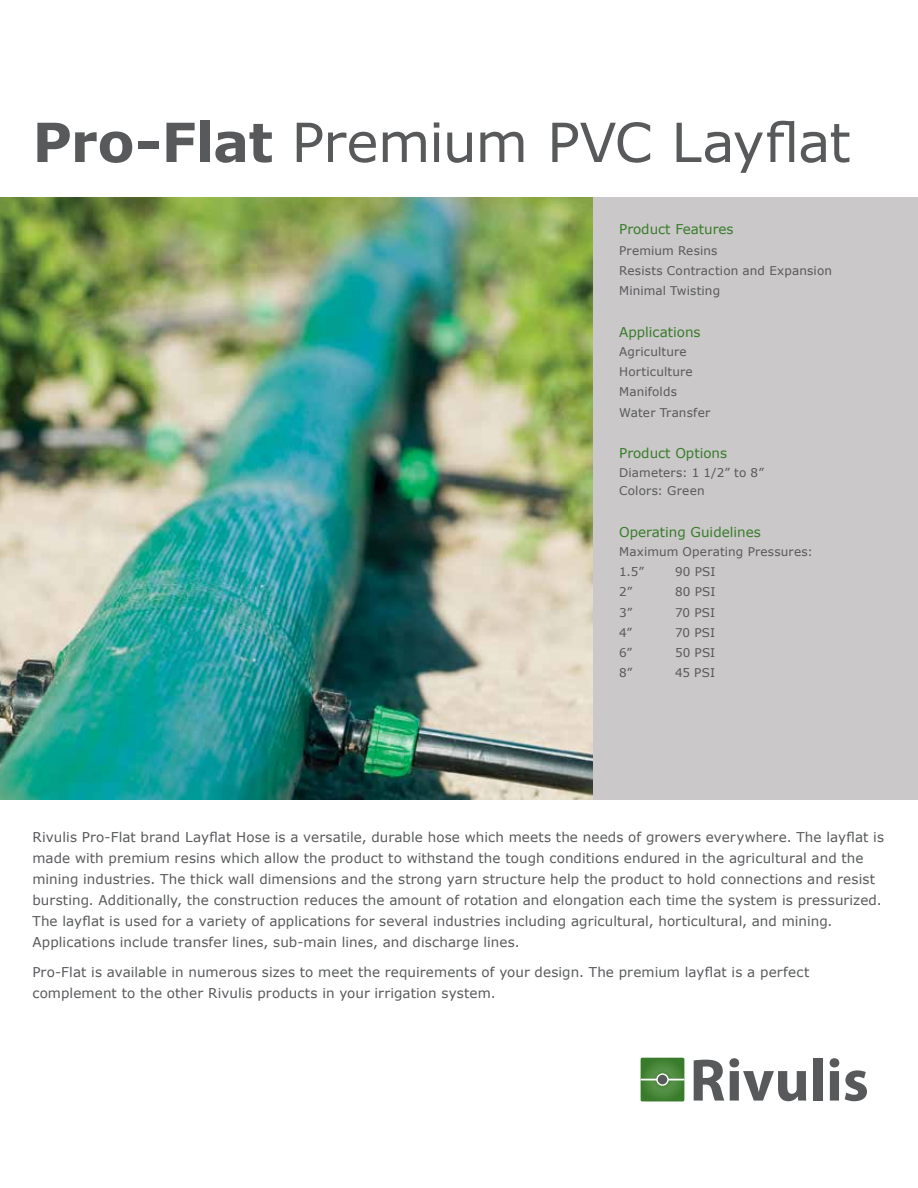
<style>
.page{position:relative;width:918px;height:1188px;background:#fff}
.page>*{position:absolute;margin:0;border:0;box-sizing:border-box;transform-origin:0 0}
.t1{font:54px "Verdana";letter-spacing:-.02em;color:#58595b}
.t2{font:13.5px/21px "Verdana";letter-spacing:.005em;color:#58595b}
.t3{font:13.5px "Verdana";color:#387c2b}
.t4{font:12px/20.2px "Verdana";letter-spacing:.015em;color:#58595b}
.s1{font-weight:700}
</style>
<div class="page">
<img style="left:0;top:197px;width:592px;height:602px">
<div style="left:592px;top:197px;width:326px;height:602px;background:#cac8c8"></div>
<svg style="left:694px;top:1058px;width:112px;height:43px"></svg>
<div style="left:813px;top:1058px;width:9px;height:43px;background:#58595b"></div>
<svg style="left:830px;top:1058px;width:9px;height:43px"></svg>
<svg style="left:845px;top:1070px;width:22px;height:31px"></svg>
<svg style="left:641px;top:1058px;width:43px;height:43px;background:#47863a"></svg>
<hr style="left:641px;top:1079px;width:43px;height:1px;background:#fff">
<svg style="left:657px;top:1074px;width:11px;height:11px"></svg>
<div style="left:656px;top:1073px;width:13px;height:13px;border:1px solid #fff;border-radius:50%"></div>
<h1 class="t1" style="left:32px;top:105px;width:820px"><span class="s1">Pro-Flat</span> Premium PVC Layflat</h1>
<p class="t3" style="left:619px;top:220px;width:116px">Product Features</p>
<p class="t4" style="left:619px;top:240px;width:214px">Premium Resins<br>Resists Contraction and Expansion<br>Minimal Twisting</p>
<p class="t3" style="left:619px;top:322px;width:83px">Applications</p>
<p class="t4" style="left:619px;top:341px;width:93px">Agriculture<br>Horticulture<br>Manifolds<br>Water Transfer</p>
<p class="t3" style="left:619px;top:444px;width:109px">Product Options</p>
<p class="t4" style="left:619px;top:464px;width:146px;line-height:17.9px">Diameters: 1 1/2” to 8”<br>Colors: Green</p>
<p class="t3" style="left:619px;top:523px;width:143px">Operating Guidelines</p>
<p class="t4" style="left:619px;top:541px;width:195px">Maximum Operating Pressures:<br>1.5”</p>
<p class="t4" style="left:675px;top:562px;width:42px">90 PSI</p>
<p class="t4" style="left:619px;top:582px;width:15px">2”</p>
<p class="t4" style="left:675px;top:582px;width:42px">80 PSI</p>
<p class="t4" style="left:619px;top:602px;width:15px">3”</p>
<p class="t4" style="left:675px;top:602px;width:42px">70 PSI</p>
<p class="t4" style="left:619px;top:622px;width:14px">4”</p>
<p class="t4" style="left:675px;top:622px;width:42px">70 PSI</p>
<p class="t4" style="left:619px;top:643px;width:14px">6”</p>
<p class="t4" style="left:675px;top:643px;width:42px">50 PSI</p>
<p class="t4" style="left:619px;top:663px;width:15px">8”</p>
<p class="t4" style="left:675px;top:663px;width:42px">45 PSI</p>
<p class="t2" style="left:32px;top:826px;width:853px">Rivulis Pro-Flat brand Layflat Hose is a versatile, durable hose which meets the needs of growers everywhere. The layflat is made with premium resins which allow the product to withstand the tough conditions endured in the agricultural and the mining industries. The thick wall dimensions and the strong yarn structure help the product to hold connections and resist bursting. Additionally, the construction reduces the amount of rotation and elongation each time the system is pressurized.<br>The layflat is used for a variety of applications for several industries including agricultural, horticultural, and mining.<br>Applications include transfer lines, sub-main lines, and discharge lines.</p>
<p class="t2" style="left:32px;top:961px;width:778px">Pro-Flat is available in numerous sizes to meet the requirements of your design. The premium layflat is a perfect complement to the other Rivulis products in your irrigation system.</p>
</div>
